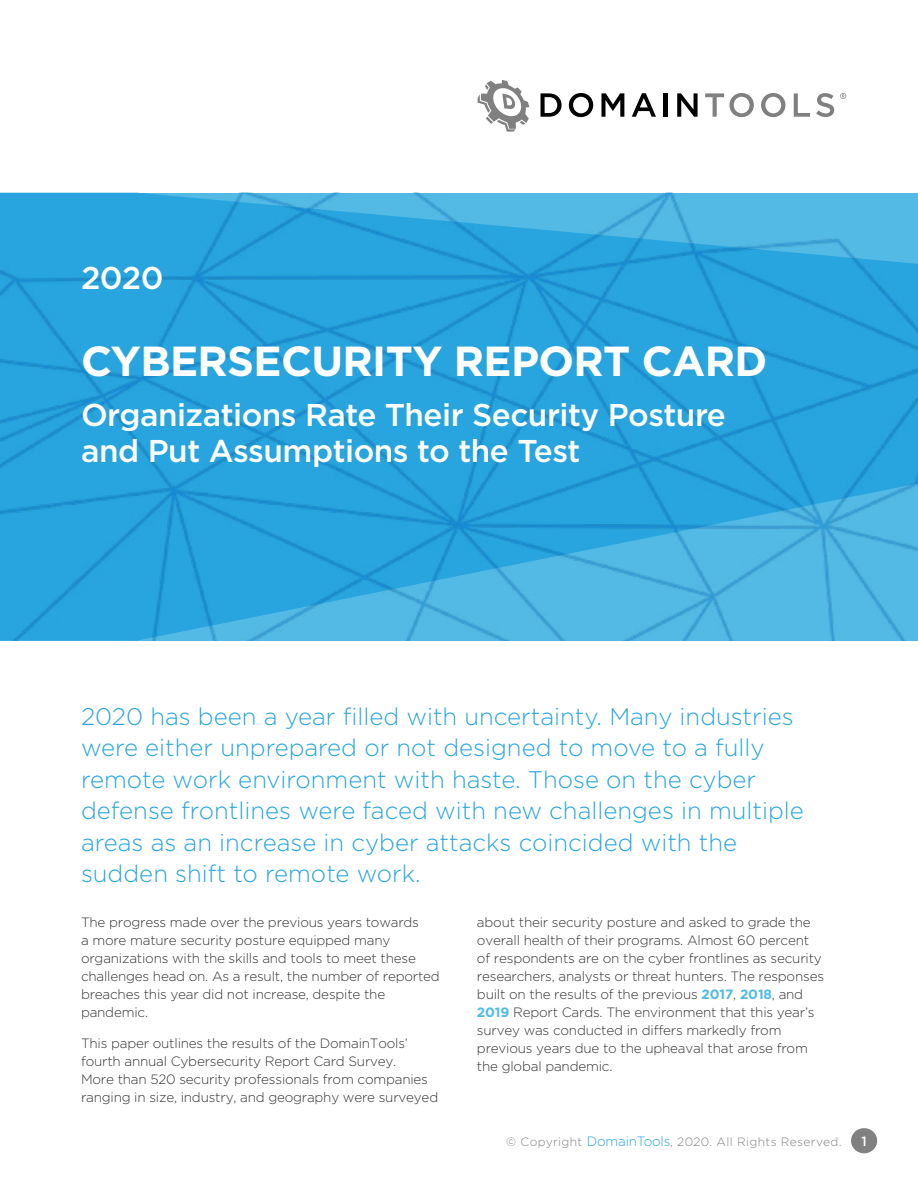
<style>
.page{position:relative;width:918px;height:1188px;background:#fff}
.page>*{position:absolute;margin:0;border:0;box-sizing:border-box;transform-origin:0 0}
.t1{font:700 42px "Gotham";letter-spacing:-.015em;color:#fff}
.t2{font:500 31.5px/36px "Gotham";letter-spacing:-.015em;color:#fff}
.t3{font:300 24px/31.5px "Gotham";color:#28a5de}
.t4{font:300 13.5px/18px "Gotham";letter-spacing:-.015em;color:#343433}
.t5{font:500 13.5px "Gotham";color:#fff}
.t6{font:300 12px "Gotham";letter-spacing:.03em;color:#828181}
.s1{font-weight:700;color:#53bae5}
.s2{font-size:13.5px;color:#28a5de}
</style>
<div class="page">
<img style="left:0;top:193px;width:918px;height:448px">
<div style="left:851px;top:1128px;width:26px;height:25px;background:#828181;border-radius:50%"></div>
<svg style="left:541px;top:93px;width:21px;height:24px"></svg>
<svg style="left:569px;top:93px;width:24px;height:24px"></svg>
<svg style="left:601px;top:93px;width:23px;height:24px"></svg>
<svg style="left:632px;top:93px;width:24px;height:24px"></svg>
<hr style="left:664px;top:93px;width:4px;height:24px;background:#000">
<svg style="left:677px;top:93px;width:21px;height:24px"></svg>
<svg style="left:705px;top:93px;width:49px;height:24px"></svg>
<svg style="left:761px;top:93px;width:24px;height:24px"></svg>
<svg style="left:794px;top:93px;width:16px;height:24px"></svg>
<svg style="left:816px;top:93px;width:18px;height:24px"></svg>
<svg style="left:840px;top:93px;width:6px;height:6px"></svg>
<svg style="left:478px;top:80px;width:51px;height:52px"></svg>
<h2 class="t2" style="left:81px;top:260px;width:84px">2020</h2>
<h1 class="t1" style="left:81px;top:333px;width:688px">CYBERSECURITY REPORT CARD</h1>
<h2 class="t2" style="left:81px;top:396px;width:647px">Organizations Rate Their Security Posture and Put Assumptions to the Test</h2>
<p class="t3" style="left:81px;top:700px;width:724px">2020 has been a year filled with uncertainty. Many industries were either unprepared or not designed to move to a fully remote work environment with haste. Those on the cyber defense frontlines were faced with new challenges in multiple areas as an increase in cyber attacks coincided with the sudden shift to remote work.</p>
<p class="t4" style="left:81px;top:913px;width:360px">The progress made over the previous years towards<br>a more mature security posture equipped many organizations with the skills and tools to meet these challenges head on. As a result, the number of reported breaches this year did not increase, despite the pandemic.</p>
<p class="t4" style="left:81px;top:1034px;width:359px">This paper outlines the results of the DomainTools’ fourth annual Cybersecurity Report Card Survey.<br>More than 520 security professionals from companies ranging in size, industry, and geography were surveyed</p>
<p class="t4" style="left:477px;top:912px;width:349px">about their security posture and asked to grade the overall health of their programs. Almost 60 percent of respondents are on the cyber frontlines as security researchers, analysts or threat hunters. The responses built on the results of the previous <span class="s1">2017</span>, <span class="s1">2018</span>, and <span class="s1">2019</span> Report Cards. The environment that this year’s survey was conducted in differs markedly from previous years due to the upheaval that arose from the global pandemic.</p>
<p class="t6" style="left:506px;top:1134px;width:337px">© Copyright <span class="s2">DomainTools</span>, 2020. All Rights Reserved.</p>
<p class="t5" style="left:861px;top:1132px;width:7px">1</p>
</div>
